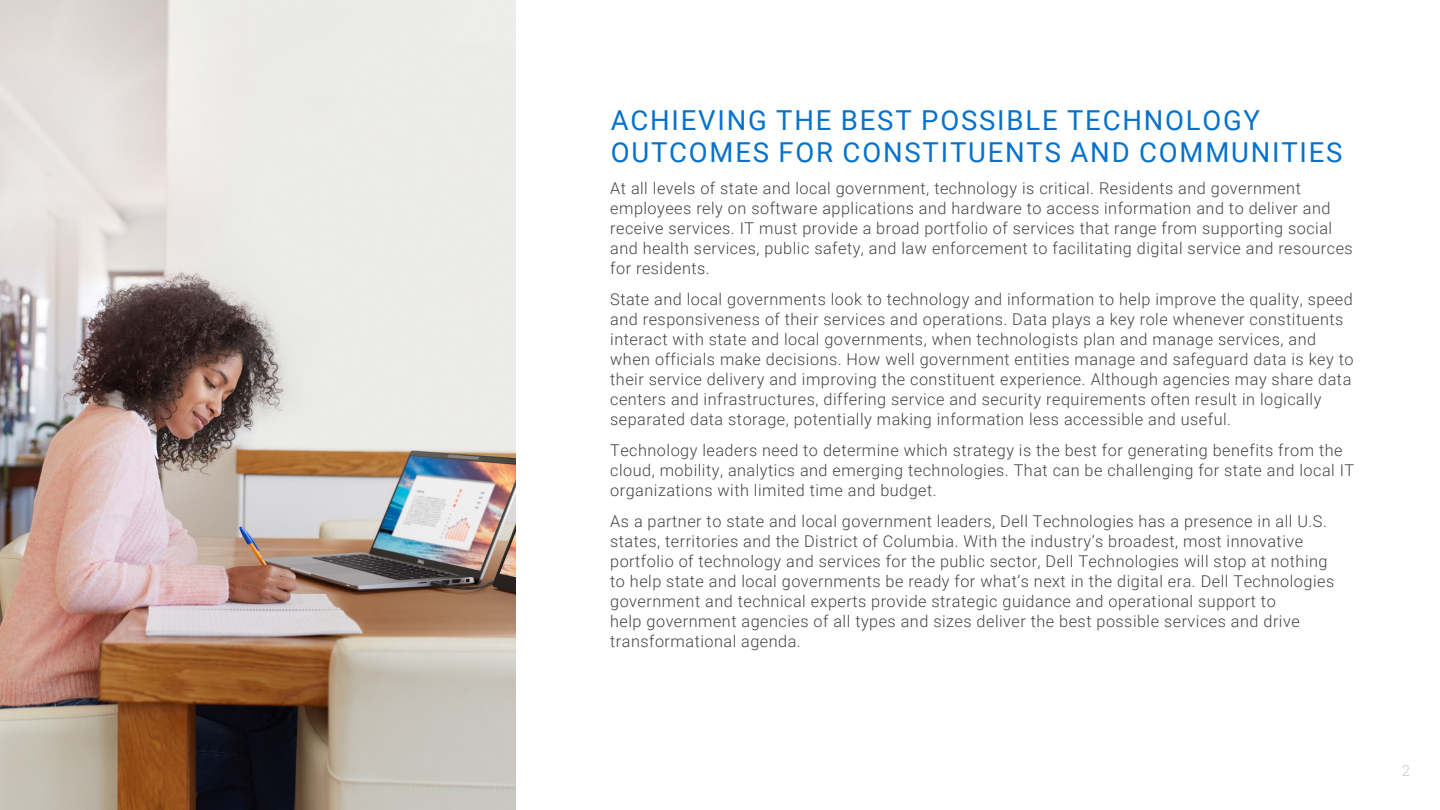
<style>
.page{position:relative;width:1440px;height:810px;background:#fff}
.page>*{position:absolute;margin:0;border:0;box-sizing:border-box;transform-origin:0 0}
.t1{font:27.5px/32.5px "Roboto";letter-spacing:.065em;color:#0672cb}
.t2{font:300 16.25px/20px "Roboto";letter-spacing:.03em;color:#444}
.t3{font:300 15px "Roboto";color:#c8c9c7}
</style>
<div class="page">
<img style="left:0;top:0;width:516px;height:810px">
<h1 class="t1" style="left:611px;top:103px;width:733px">ACHIEVING THE BEST POSSIBLE TECHNOLOGY<br>OUTCOMES FOR CONSTITUENTS AND COMMUNITIES</h1>
<p class="t2" style="left:610px;top:177px;width:744px">At all levels of state and local government, technology is critical. Residents and government employees rely on software applications and hardware to access information and to deliver and receive services. IT must provide a broad portfolio of services that range from supporting social and health services, public safety, and law enforcement to facilitating digital service and resources for residents.</p>
<p class="t2" style="left:610px;top:289px;width:745px">State and local governments look to technology and information to help improve the quality, speed and responsiveness of their services and operations. Data plays a key role whenever constituents interact with state and local governments, when technologists plan and manage services, and when officials make decisions. How well government entities manage and safeguard data is key to their service delivery and improving the constituent experience. Although agencies may share data centers and infrastructures, differing service and security requirements often result in logically separated data storage, potentially making information less accessible and useful.</p>
<p class="t2" style="left:610px;top:440px;width:746px">Technology leaders need to determine which strategy is the best for generating benefits from the cloud, mobility, analytics and emerging technologies. That can be challenging for state and local IT organizations with limited time and budget.</p>
<p class="t2" style="left:610px;top:511px;width:726px">As a partner to state and local government leaders, Dell Technologies has a presence in all U.S. states, territories and the District of Columbia. With the industry’s broadest, most innovative portfolio of technology and services for the public sector, Dell Technologies will stop at nothing to help state and local governments be ready for what’s next in the digital era. Dell Technologies government and technical experts provide strategic guidance and operational support to<br>help government agencies of all types and sizes deliver the best possible services and drive transformational agenda.</p>
<p class="t3" style="left:1402px;top:760px;width:10px">2</p>
</div>
